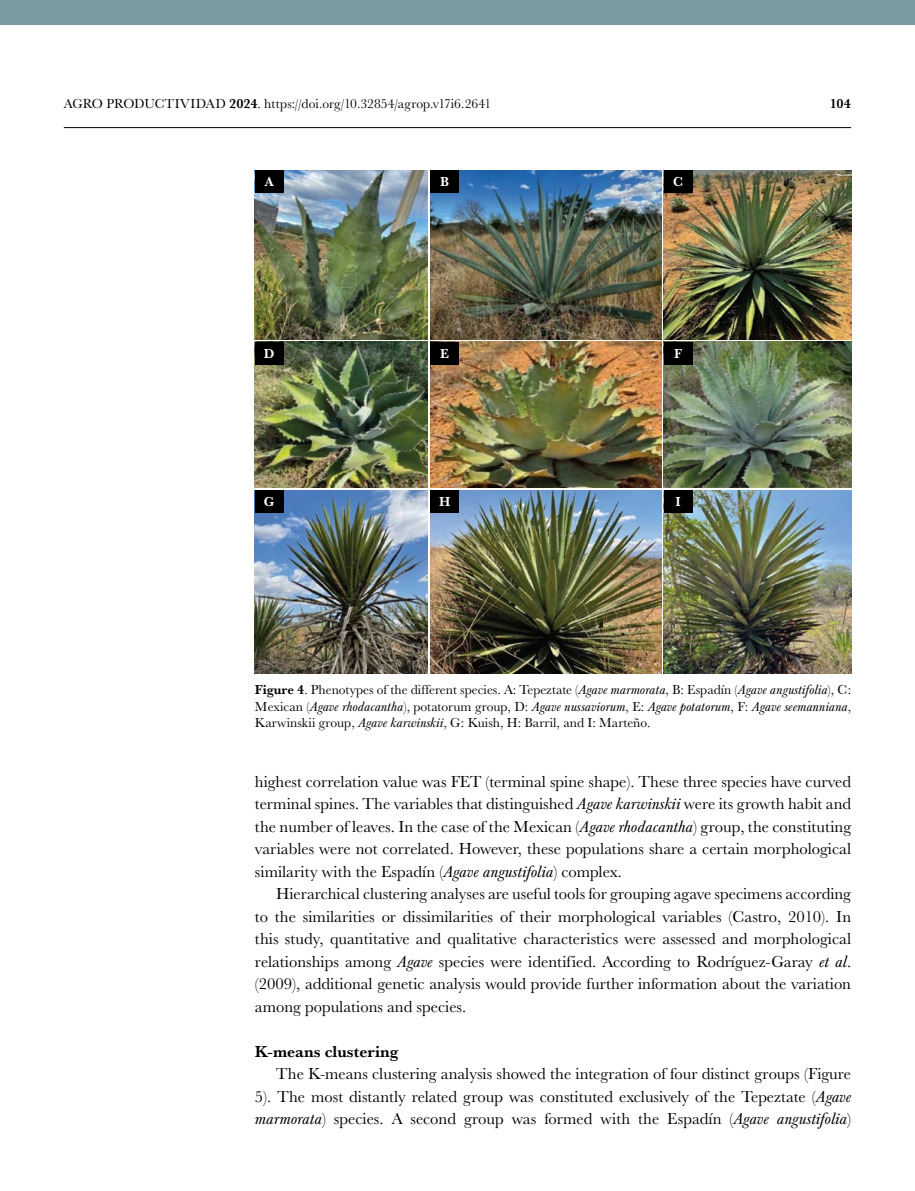
<style>
.page{position:relative;width:915px;height:1191px;background:#fff}
.page>*{position:absolute;margin:0;border:0;box-sizing:border-box;transform-origin:0 0}
.t1{font:16.5px/22.5px "Baskerville URW";color:#000;text-align:justify}
.t2{font:700 16.5px "Baskerville URW";color:#000}
.t3{font:13.5px/16.5px "Baskerville URW";color:#000;text-align:justify}
.t4{font:700 13.5px "Baskerville URW";color:#fff}
.t5{font:700 13.5px "Baskerville URW";color:#000}
.s1{font-weight:700}
.s2{font-style:italic}
</style>
<div class="page">
<hr style="left:64px;top:127px;width:786px;height:1px;background:#000">
<div style="left:0;top:0;width:914px;height:24px;background:#799ba0"></div>
<img style="left:255px;top:170px;width:173px;height:169px">
<img style="left:430px;top:170px;width:231px;height:169px">
<img style="left:663px;top:170px;width:187px;height:169px">
<img style="left:255px;top:342px;width:173px;height:146px">
<img style="left:430px;top:342px;width:231px;height:146px">
<img style="left:663px;top:342px;width:187px;height:146px">
<img style="left:255px;top:490px;width:173px;height:183px">
<img style="left:430px;top:490px;width:231px;height:183px">
<img style="left:663px;top:490px;width:187px;height:183px">
<div style="left:255px;top:170px;width:28px;height:23px;background:#000"></div>
<div style="left:430px;top:170px;width:29px;height:23px;background:#000"></div>
<div style="left:663px;top:170px;width:29px;height:23px;background:#000"></div>
<div style="left:255px;top:342px;width:28px;height:22px;background:#000"></div>
<div style="left:430px;top:342px;width:29px;height:22px;background:#000"></div>
<div style="left:663px;top:342px;width:29px;height:22px;background:#000"></div>
<div style="left:255px;top:490px;width:28px;height:22px;background:#000"></div>
<div style="left:430px;top:490px;width:29px;height:22px;background:#000"></div>
<div style="left:663px;top:490px;width:29px;height:22px;background:#000"></div>
<p class="t3" style="left:64px;top:95px;width:429px">AGRO PRODUCTIVIDAD <span class="s1">2024</span>. https://doi.org/10.32854/agrop.v17i6.2641</p>
<p class="t5" style="left:829px;top:94px;width:23px">104</p>
<p class="t4" style="left:265px;top:172px;width:10px">A</p>
<p class="t4" style="left:440px;top:172px;width:10px">B</p>
<p class="t4" style="left:673px;top:172px;width:11px">C</p>
<p class="t4" style="left:264px;top:343px;width:12px">D</p>
<p class="t4" style="left:440px;top:343px;width:10px">E</p>
<p class="t4" style="left:674px;top:343px;width:9px">F</p>
<p class="t4" style="left:264px;top:492px;width:12px">G</p>
<p class="t4" style="left:439px;top:492px;width:13px">H</p>
<p class="t4" style="left:675px;top:492px;width:7px">I</p>
<p class="t3" style="left:255px;top:681px;width:597px"><span class="s1">Figure 4</span>. Phenotypes of the different species. A: Tepeztate (<span class="s2">Agave marmorata</span>, B: Espadín (<span class="s2">Agave angustifolia</span>), C:<br>Mexican (<span class="s2">Agave rhodacantha</span>), potatorum group, D: <span class="s2">Agave nussaviorum</span>, E: <span class="s2">Agave potatorum</span>, F: <span class="s2">Agave seemanniana</span>, Karwinskii group, <span class="s2">Agave karwinskii</span>, G: Kuish, H: Barril, and I: Marteño.</p>
<p class="t1" style="left:255px;top:769px;width:597px">highest correlation value was FET (terminal spine shape). These three species have curved terminal spines. The variables that distinguished <span class="s2">Agave karwinskii</span> were its growth habit and the number of leaves. In the case of the Mexican (<span class="s2">Agave rhodacantha</span>) group, the constituting variables were not correlated. However, these populations share a certain morphological similarity with the Espadín (<span class="s2">Agave angustifolia</span>) complex.</p>
<p class="t1" style="left:255px;top:882px;width:597px;text-indent:21px">Hierarchical clustering analyses are useful tools for grouping agave specimens according to the similarities or dissimilarities of their morphological variables (Castro, 2010). In this study, quantitative and qualitative characteristics were assessed and morphological relationships among <span class="s2">Agave</span> species were identified. According to Rodríguez-Garay <span class="s2">et al</span>. (2009), additional genetic analysis would provide further information about the variation among populations and species.</p>
<p class="t2" style="left:255px;top:1039px;width:145px">K-means clustering</p>
<p class="t1" style="left:255px;top:1062px;width:597px;text-indent:21px">The K-means clustering analysis showed the integration of four distinct groups (Figure 5). The most distantly related group was constituted exclusively of the Tepeztate (<span class="s2">Agave marmorata</span>) species. A second group was formed with the Espadín (<span class="s2">Agave angustifolia</span>)</p>
</div>
